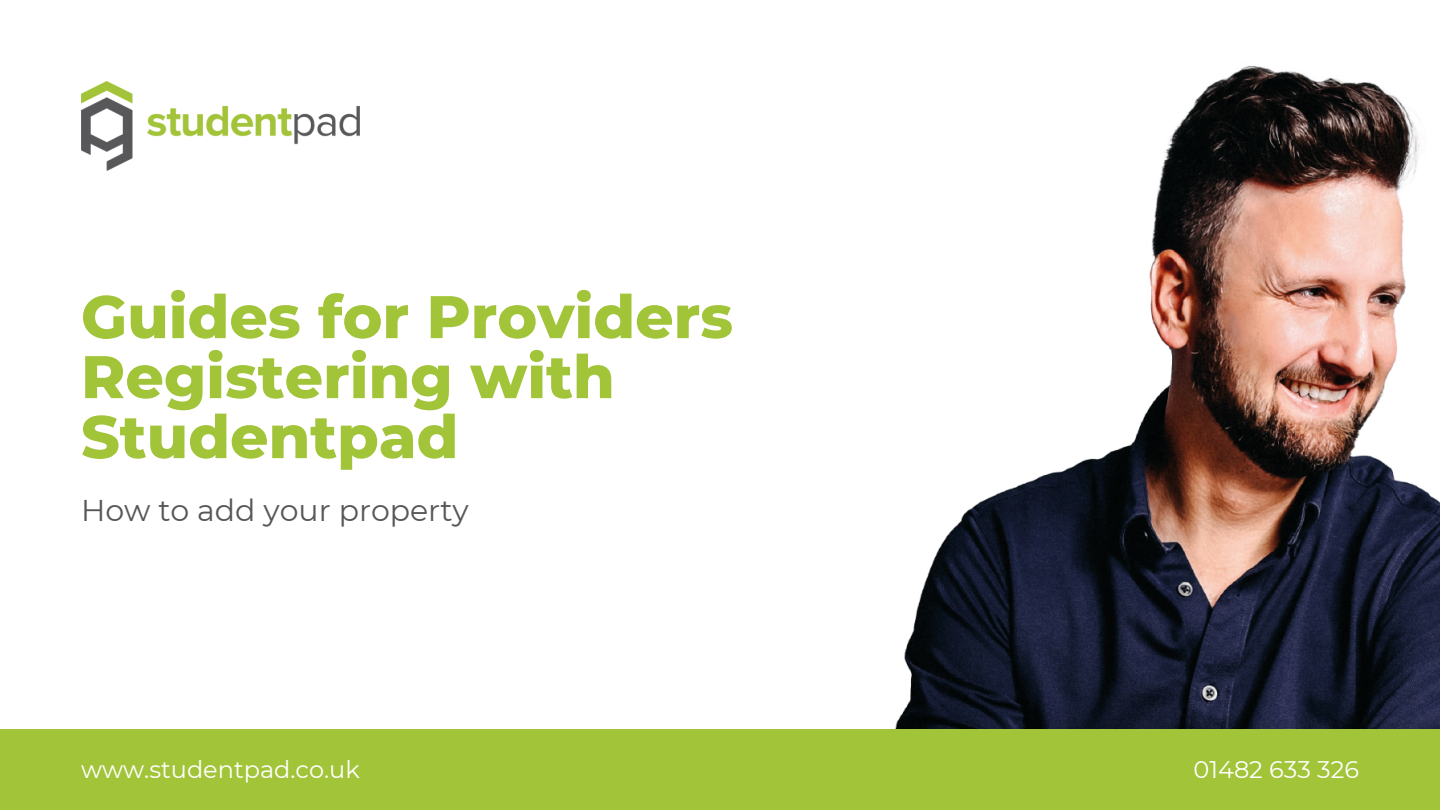
<style>
.page{position:relative;width:1440px;height:810px;background:#fff}
.page>*{position:absolute;margin:0;border:0;box-sizing:border-box;transform-origin:0 0}
.t1{font:800 60px/60px "Montserrat";color:#a2c439}
.t2{font:30px "Montserrat";color:#57575a}
.t3{font:24px "Montserrat";color:#fff}
</style>
<div class="page">
<img style="left:895px;top:66px;width:545px;height:663px">
<img style="left:81px;top:81px;width:278px;height:90px">
<div style="left:0;top:729px;width:1440px;height:81px;background:#a2c439"></div>
<p class="t1" style="left:81px;top:287px;width:654px">Guides for Providers<br>Registering with<br>Studentpad</p>
<p class="t2" style="left:81px;top:492px;width:389px">How to add your property</p>
<p class="t3" style="left:81px;top:755px;width:280px">www.studentpad.co.uk</p>
<p class="t3" style="left:1194px;top:755px;width:167px">01482 633 326</p>
</div>
